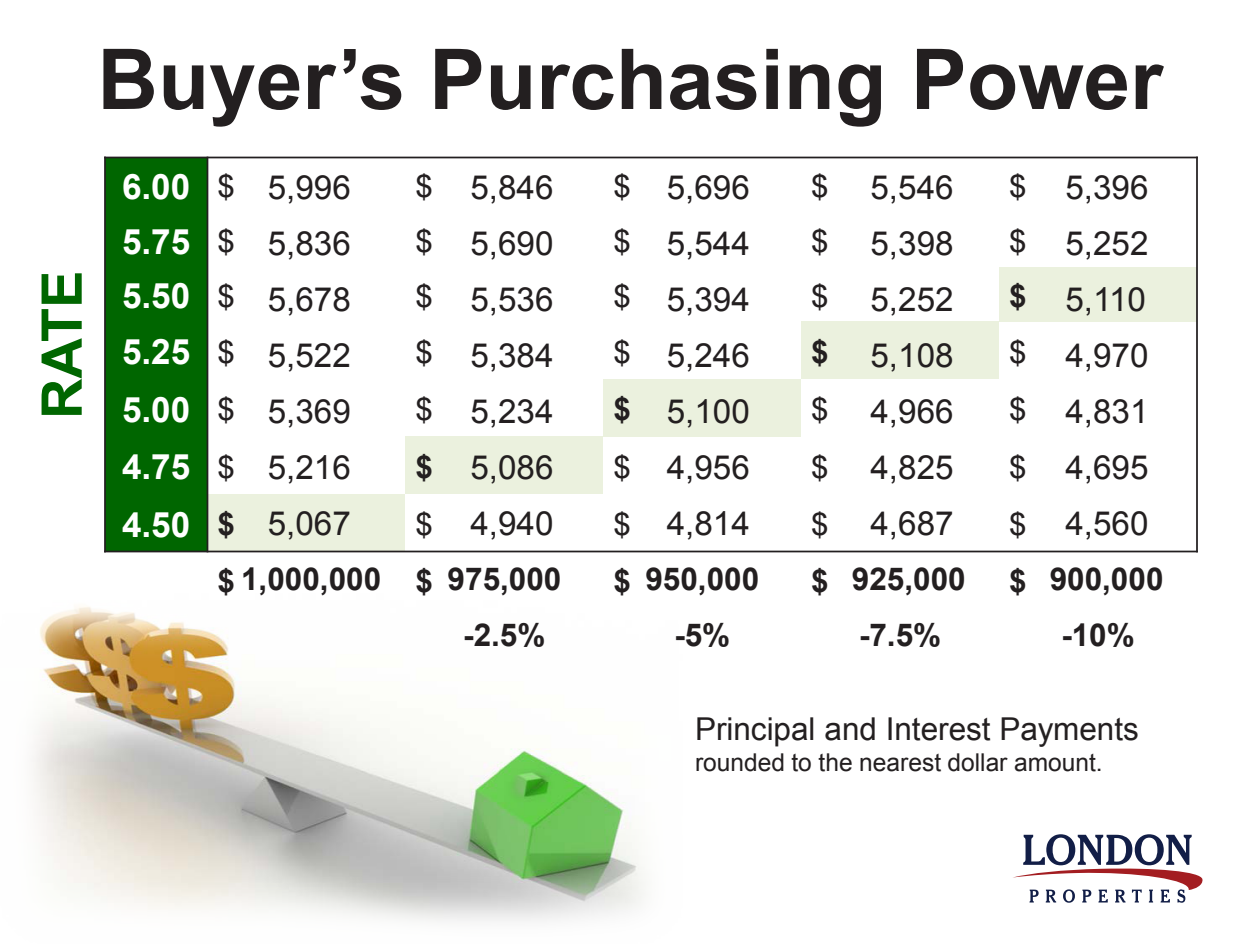
<style>
.page{position:relative;width:1260px;height:945px;background:#fff}
.page>*{position:absolute;margin:0;border:0;box-sizing:border-box;transform-origin:0 0}
.t1{font:700 84px "Arial";color:#231f20}
.t2{font:700 56px "Arial";color:#060}
.t3{font:700 35px "Arial";color:#fff}
.t4{font:33.25px/56px "Arial";color:#231f20;text-align:justify}
.t5{font:700 31.5px "Arial";color:#231f20}
.t6{font:31.5px "Arial";color:#231f20}
.t7{font:24.5px "Arial";color:#231f20}
.s1{font-weight:400;font-size:31.5px;color:#231f20}
.s2{font-size:31.5px;color:#231f20}
</style>
<div class="page">
<img style="left:32px;top:606px;width:613px;height:315px">
<div style="left:105px;top:158px;width:102px;height:54px;background:#060"></div>
<div style="left:105px;top:212px;width:102px;height:55px;background:#060"></div>
<div style="left:105px;top:267px;width:102px;height:55px;background:#060"></div>
<div style="left:999px;top:267px;width:198px;height:55px;background:#ebf1de"></div>
<div style="left:105px;top:322px;width:102px;height:57px;background:#060"></div>
<div style="left:801px;top:322px;width:198px;height:57px;background:#ebf1de"></div>
<div style="left:105px;top:379px;width:102px;height:58px;background:#060"></div>
<div style="left:603px;top:379px;width:198px;height:58px;background:#ebf1de"></div>
<div style="left:105px;top:437px;width:102px;height:57px;background:#060"></div>
<div style="left:405px;top:437px;width:198px;height:57px;background:#ebf1de"></div>
<div style="left:105px;top:494px;width:102px;height:58px;background:#060"></div>
<div style="left:207px;top:494px;width:198px;height:58px;background:#ebf1de"></div>
<hr style="left:207px;top:157px;width:1px;height:395px;background:#231f20">
<hr style="left:104px;top:551px;width:1094px;height:1px;background:#231f20">
<hr style="left:104px;top:157px;width:2px;height:395px;background:#231f20">
<hr style="left:1196px;top:157px;width:2px;height:395px;background:#231f20">
<hr style="left:104px;top:157px;width:1094px;height:1px;background:#231f20">
<svg style="left:1013px;top:834px;width:190px;height:69px"></svg>
<p class="t2" style="left:25px;top:419px;width:150px;rotate:-90deg">RATE</p>
<p class="t1" style="left:97px;top:24px;width:1067px">Buyer’s Purchasing Power</p>
<p class="t3" style="left:122px;top:164px;width:115px">6.00 <span class="s1">$</span></p>
<p class="t6" style="left:416px;top:166px;width:19px">$</p>
<p class="t6" style="left:613px;top:166px;width:19px">$</p>
<p class="t6" style="left:811px;top:166px;width:19px">$</p>
<p class="t6" style="left:1009px;top:166px;width:19px">$</p>
<p class="t3" style="left:122px;top:218px;width:115px">5.75 <span class="s1">$</span></p>
<p class="t6" style="left:416px;top:221px;width:19px">$</p>
<p class="t6" style="left:613px;top:221px;width:19px">$</p>
<p class="t6" style="left:811px;top:221px;width:19px">$</p>
<p class="t6" style="left:1009px;top:221px;width:19px">$</p>
<p class="t3" style="left:122px;top:273px;width:115px">5.50 <span class="s1">$</span></p>
<p class="t6" style="left:416px;top:275px;width:19px">$</p>
<p class="t6" style="left:613px;top:275px;width:19px">$</p>
<p class="t6" style="left:811px;top:275px;width:19px">$</p>
<p class="t5" style="left:1009px;top:275px;width:19px">$</p>
<p class="t3" style="left:122px;top:329px;width:115px">5.25 <span class="s1">$</span></p>
<p class="t6" style="left:416px;top:331px;width:19px">$</p>
<p class="t6" style="left:613px;top:331px;width:19px">$</p>
<p class="t5" style="left:811px;top:331px;width:19px">$</p>
<p class="t6" style="left:1009px;top:331px;width:19px">$</p>
<p class="t3" style="left:122px;top:387px;width:115px">5.00 <span class="s1">$</span></p>
<p class="t6" style="left:416px;top:389px;width:19px">$</p>
<p class="t5" style="left:613px;top:389px;width:19px">$</p>
<p class="t6" style="left:811px;top:389px;width:19px">$</p>
<p class="t6" style="left:1009px;top:389px;width:19px">$</p>
<p class="t3" style="left:122px;top:444px;width:115px">4.75 <span class="s1">$</span></p>
<p class="t5" style="left:416px;top:446px;width:19px">$</p>
<p class="t6" style="left:613px;top:446px;width:19px">$</p>
<p class="t6" style="left:811px;top:446px;width:19px">$</p>
<p class="t6" style="left:1009px;top:446px;width:19px">$</p>
<p class="t3" style="left:122px;top:502px;width:115px">4.50 <span class="s2">$</span></p>
<p class="t6" style="left:416px;top:504px;width:19px">$</p>
<p class="t6" style="left:613px;top:504px;width:19px">$</p>
<p class="t6" style="left:811px;top:504px;width:19px">$</p>
<p class="t6" style="left:1009px;top:504px;width:19px">$</p>
<p class="t5" style="left:218px;top:558px;width:165px">$ 1,000,000</p>
<p class="t5" style="left:415px;top:560px;width:19px">$</p>
<p class="t5" style="left:613px;top:560px;width:19px">$</p>
<p class="t5" style="left:811px;top:560px;width:19px">$</p>
<p class="t5" style="left:1009px;top:560px;width:19px">$</p>
<p class="t5" style="left:463px;top:614px;width:84px">-2.5%</p>
<p class="t5" style="left:674px;top:614px;width:57px">-5%</p>
<p class="t5" style="left:859px;top:614px;width:84px">-7.5%</p>
<p class="t5" style="left:1061px;top:614px;width:75px">-10%</p>
<p class="t4" style="left:268px;top:159px;width:85px">5,996<br>5,836<br>5,678<br>5,522<br>5,369<br>5,216<br>5,067</p>
<p class="t4" style="left:470px;top:159px;width:85px">5,846<br>5,690<br>5,536<br>5,384<br>5,234<br>5,086<br>4,940</p>
<p class="t4" style="left:667px;top:159px;width:85px">5,696<br>5,544<br>5,394<br>5,246<br>5,100<br>4,956<br>4,814</p>
<p class="t4" style="left:870px;top:159px;width:85px">5,546<br>5,398<br>5,252<br>5,108<br>4,966<br>4,825<br>4,687</p>
<p class="t4" style="left:1065px;top:159px;width:85px">5,396<br>5,252<br>5,110<br>4,970<br>4,831<br>4,695<br>4,560</p>
<p class="t5" style="left:448px;top:558px;width:115px">975,000</p>
<p class="t5" style="left:645px;top:558px;width:115px">950,000</p>
<p class="t5" style="left:852px;top:558px;width:115px">925,000</p>
<p class="t5" style="left:1050px;top:558px;width:115px">900,000</p>
<p class="t6" style="left:695px;top:709px;width:445px">Principal and Interest Payments</p>
<p class="t7" style="left:695px;top:747px;width:409px">rounded to the nearest dollar amount.</p>
</div>
